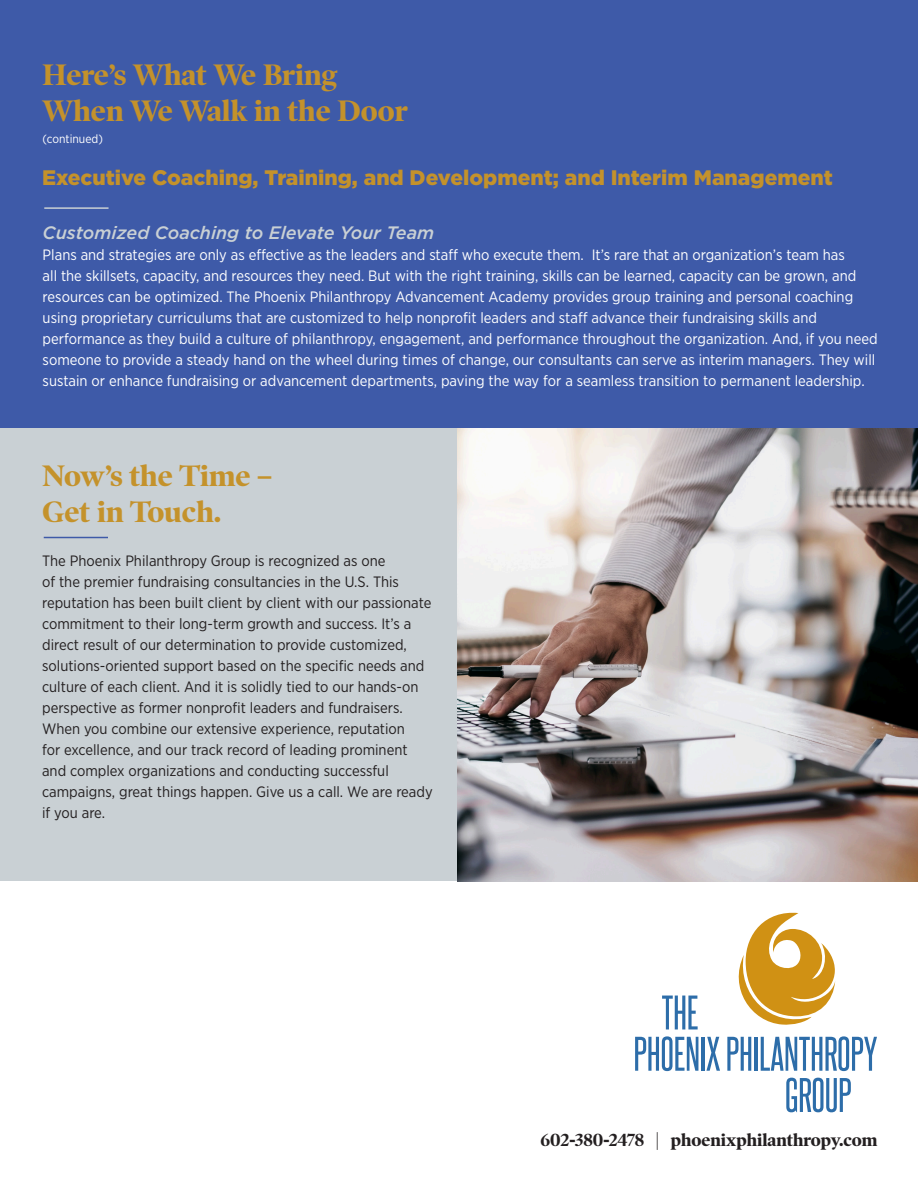
<style>
.page{position:relative;width:918px;height:1188px;background:#fff}
.page>*{position:absolute;margin:0;border:0;box-sizing:border-box;transform-origin:0 0}
.t1{font:700 30px/36px "Poynter OS Disp";color:#c4922b}
.t2{font:900 21px "Gotham";color:#c4922b}
.t3{font:italic 500 18px "Gotham";color:#c9d0d4}
.t4{font:700 17.85px "Poynter OS Disp";color:#231f20}
.t5{font:15px/21px "Gotham Narrow";color:#fff}
.t6{font:15px/21px "Gotham Narrow";color:#231f20}
.t7{font:12px "Gotham Narrow";color:#fff}
</style>
<div class="page">
<div style="left:0;top:428px;width:918px;height:453px;background:#c9d0d4"></div>
<img style="left:458px;top:428px;width:460px;height:453px">
<div style="left:0;top:0;width:918px;height:428px;background:#3e5aa8"></div>
<hr style="left:44px;top:207px;width:65px;height:2px;background:#c9d0d4">
<hr style="left:44px;top:537px;width:64px;height:1px;background:#3e5aa8">
<svg style="left:738px;top:913px;width:97px;height:112px"></svg>
<svg style="left:662px;top:996px;width:36px;height:33px"></svg>
<svg style="left:635px;top:1036px;width:63px;height:35px"></svg>
<hr style="left:702px;top:1037px;width:3px;height:34px;background:#2d6da9">
<svg style="left:706px;top:1037px;width:14px;height:34px"></svg>
<svg style="left:727px;top:1037px;width:24px;height:34px"></svg>
<hr style="left:754px;top:1037px;width:4px;height:34px;background:#2d6da9">
<svg style="left:761px;top:1036px;width:116px;height:35px"></svg>
<svg style="left:786px;top:1078px;width:65px;height:34px"></svg>
<h1 class="t1" style="left:43px;top:56px;width:367px">Here’s What We Bring<br>When We Walk in the Door</h1>
<p class="t7" style="left:43px;top:132px;width:62px">(continued)</p>
<h2 class="t2" style="left:42px;top:165px;width:792px">Executive Coaching, Training, and Development; and Interim Management</h2>
<p class="t3" style="left:43px;top:222px;width:393px">Customized Coaching to Elevate Your Team</p>
<p class="t5" style="left:43px;top:244px;width:836px">Plans and strategies are only as effective as the leaders and staff who execute them. It’s rare that an organization’s team has<br>all the skillsets, capacity, and resources they need. But with the right training, skills can be learned, capacity can be grown, and resources can be optimized. The Phoenix Philanthropy Advancement Academy provides group training and personal coaching using proprietary curriculums that are customized to help nonprofit leaders and staff advance their fundraising skills and performance as they build a culture of philanthropy, engagement, and performance throughout the organization. And, if you need someone to provide a steady hand on the wheel during times of change, our consultants can serve as interim managers. They will sustain or enhance fundraising or advancement departments, paving the way for a seamless transition to permanent leadership.</p>
<h1 class="t1" style="left:42px;top:457px;width:232px">Now’s the Time –<br>Get in Touch.</h1>
<p class="t6" style="left:42px;top:550px;width:392px">The Phoenix Philanthropy Group is recognized as one<br>of the premier fundraising consultancies in the U.S. This reputation has been built client by client with our passionate commitment to their long-term growth and success. It’s a direct result of our determination to provide customized, solutions-oriented support based on the specific needs and culture of each client. And it is solidly tied to our hands-on perspective as former nonprofit leaders and fundraisers.<br>When you combine our extensive experience, reputation<br>for excellence, and our track record of leading prominent and complex organizations and conducting successful campaigns, great things happen. Give us a call. We are ready if you are.</p>
<p class="t4" style="left:541px;top:1129px;width:338px">602-380-2478 | phoenixphilanthropy.com</p>
</div>
